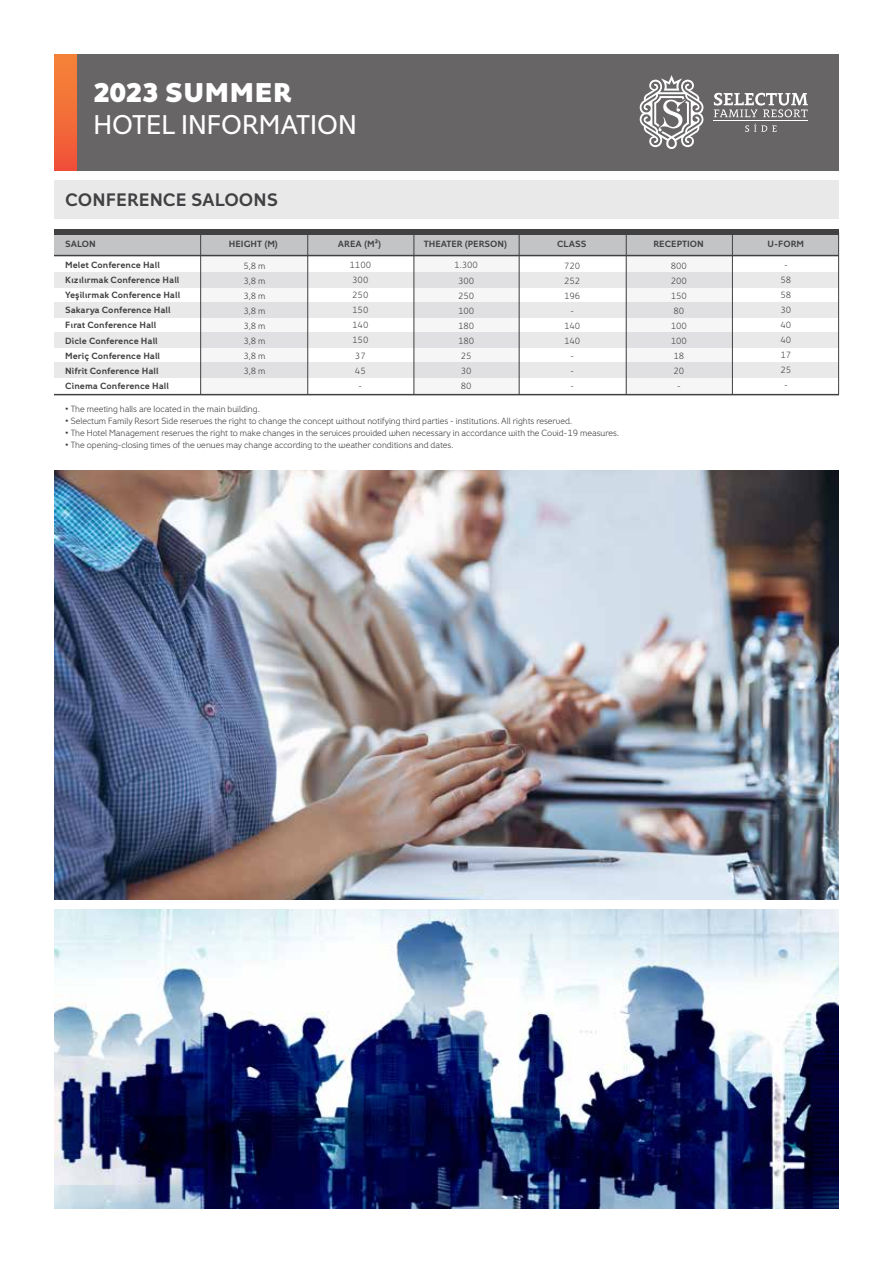
<style>
.page{position:relative;width:893px;height:1263px;background:#fff}
.page>*{position:absolute;margin:0;border:0;box-sizing:border-box;transform-origin:0 0}
.t1{font:27px "Fox Grotesque Pro";color:#fff}
.t2{font:800 27px "Fox Grotesque Pro";color:#fff}
.t3{font:700 18px "Fox Grotesque Pro";color:#414042}
.t4{font:9px/15px "Fox Grotesque Pro Lt";color:#414042;text-align:center}
.t5{font:700 9px/15px "Fox Grotesque Pro";color:#414042}
</style>
<div class="page">
<div style="left:54px;top:181px;width:785px;height:38px;background:#e9e9ea"></div>
<img style="left:54px;top:910px;width:785px;height:299px">
<img style="left:54px;top:471px;width:785px;height:428px">
<div style="left:54px;top:272px;width:785px;height:15px;background:#e9e9ea"></div>
<div style="left:54px;top:302px;width:785px;height:15px;background:#e9e9ea"></div>
<div style="left:54px;top:332px;width:785px;height:15px;background:#e9e9ea"></div>
<div style="left:54px;top:362px;width:785px;height:15px;background:#e9e9ea"></div>
<div style="left:201px;top:232px;width:106px;height:162px;background:linear-gradient(to right,#ebebec,#ebebec)"></div>
<div style="left:413px;top:232px;width:107px;height:162px;background:linear-gradient(to right,#ebebec,#ebebec)"></div>
<div style="left:626px;top:232px;width:106px;height:162px;background:linear-gradient(to right,#ebebec,#ebebec)"></div>
<div style="left:54px;top:233px;width:785px;height:23px;background:#c2c4c6"></div>
<div style="left:54px;top:229px;width:785px;height:6px;background:#414042"></div>
<hr style="left:54px;top:255px;width:785px;height:1px;background:#414042">
<hr style="left:54px;top:394px;width:785px;height:1px;background:#414042">
<hr style="left:200px;top:232px;width:1px;height:163px;background:#414042">
<hr style="left:307px;top:232px;width:1px;height:163px;background:#414042">
<hr style="left:414px;top:232px;width:1px;height:163px;background:#414042">
<hr style="left:519px;top:232px;width:1px;height:163px;background:#414042">
<hr style="left:626px;top:232px;width:1px;height:163px;background:#414042">
<hr style="left:838px;top:232px;width:1px;height:163px;background:#414042">
<hr style="left:732px;top:232px;width:1px;height:163px;background:#414042">
<div style="left:77px;top:54px;width:762px;height:116px;background:#676566"></div>
<div style="left:54px;top:54px;width:23px;height:116px;background:linear-gradient(to bottom,#f58738,#f05339)"></div>
<svg style="left:640px;top:75px;width:63px;height:74px"></svg>
<hr style="left:714px;top:120px;width:94px;height:1px;background:#fff">
<svg style="left:714px;top:93px;width:94px;height:24px"></svg>
<svg style="left:745px;top:124px;width:32px;height:8px"></svg>
<h1 class="t2" style="left:94px;top:75px;width:200px">2023 SUMMER</h1>
<h1 class="t1" style="left:94px;top:108px;width:265px">HOTEL INFORMATION</h1>
<h2 class="t3" style="left:65px;top:189px;width:214px">CONFERENCE SALOONS</h2>
<p class="t5" style="left:65px;top:237px;width:32px">SALON</p>
<p class="t5" style="left:229px;top:237px;width:51px">HEIGHT (M)</p>
<p class="t5" style="left:338px;top:237px;width:45px">AREA (M²)</p>
<p class="t5" style="left:424px;top:237px;width:85px">THEATER (PERSON)</p>
<p class="t5" style="left:557px;top:237px;width:31px">CLASS</p>
<p class="t5" style="left:653px;top:237px;width:52px">RECEPTION</p>
<p class="t5" style="left:768px;top:237px;width:38px">U-FORM</p>
<p class="t5" style="left:65px;top:258px;width:116px">Melet Conference Hall<br>Kızılırmak Conference Hall<br>Yeşilırmak Conference Hall<br>Sakarya Conference Hall<br>Fırat Conference Hall<br>Dicle Conference Hall<br>Meriç Conference Hall<br>Nifrit Conference Hall<br>Cinema Conference Hall</p>
<p class="t4" style="left:350px;top:258px;width:23px">1100<br>300<br>250<br>150<br>140<br>150<br>37<br>45<br>-</p>
<p class="t4" style="left:454px;top:258px;width:25px">1.300<br>300<br>250<br>100<br>180<br>180<br>25<br>30<br>80</p>
<p class="t4" style="left:564px;top:258px;width:18px">720<br>252<br>196 -<br>140<br>140 -<br>-<br>-</p>
<p class="t4" style="left:671px;top:258px;width:18px">800<br>200<br>150<br>80<br>100<br>100<br>18<br>20 -</p>
<p class="t4" style="left:243px;top:258px;width:24px;text-align:justify">5,8 m 3,8 m 3,8 m 3,8 m 3,8 m 3,8 m 3,8 m 3,8 m</p>
<p class="t4" style="left:65px;top:402px;width:196px">• The meeting halls are located in the main building.</p>
<p class="t4" style="left:65px;top:414px;width:508px">• Selectum Family Resort Side reserves the right to change the concept without notifying third parties - institutions. All rights reserved.</p>
<p class="t4" style="left:65px;top:426px;width:555px">• The Hotel Management reserves the right to make changes in the services provided when necessary in accordance with the Covid-19 measures.</p>
<p class="t4" style="left:65px;top:438px;width:390px">• The opening-closing times of the venues may change according to the weather conditions and dates.</p>
<p class="t4" style="left:780px;top:258px;width:12px">-<br>58<br>58<br>30<br>40<br>40<br>17<br>25 -</p>
</div>
